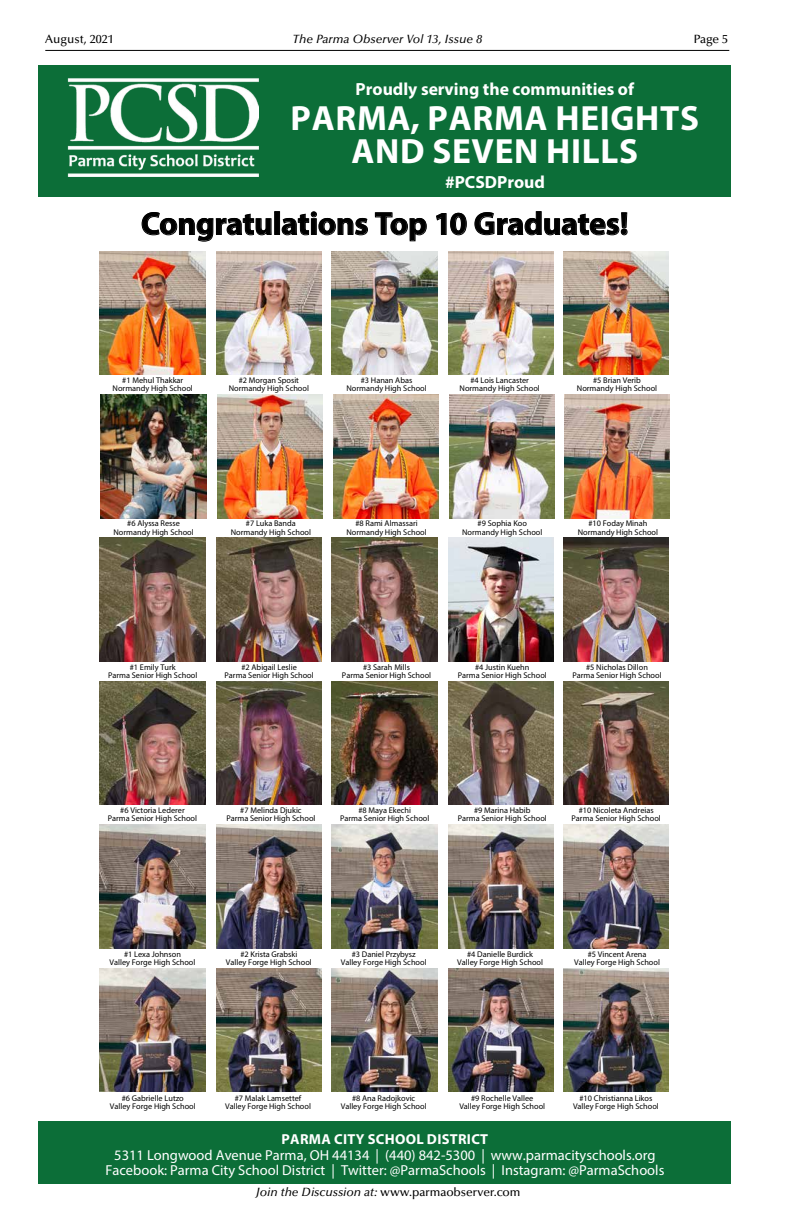
<style>
.page{position:relative;width:792px;height:1224px;background:#fff}
.page>*{position:absolute;margin:0;border:0;box-sizing:border-box;transform-origin:0 0}
.t1{font:700 35.2px/33.1px "Myriad Pro";letter-spacing:.02em;color:#fff;text-align:center}
.t2{font:700 32.1px "Myriad Hebrew";letter-spacing:-.01em;color:#000}
.t3{font:700 17.6px "Myriad Pro";color:#fff}
.t4{font:14.5px/15.5px "Myriad Pro";color:#fff;text-align:center}
.t5{font:700 14.5px "Myriad Pro";letter-spacing:.02em;color:#fff}
.t6{font:500 12px "Optima";letter-spacing:-.005em;color:#000}
.t7{font:italic 500 12px "Optima";color:#000}
.t8{font:8.3px/8.3px "Myriad Pro";color:#000;text-align:center}
.s1{font-style:italic}
</style>
<div class="page">
<hr style="left:45px;top:50px;width:684px;height:1px;background:#000">
<div style="left:38px;top:65px;width:693px;height:132px;background:#0c6e38"></div>
<div style="left:38px;top:1122px;width:693px;height:62px;background:#0c6e38"></div>
<img style="left:67px;top:78px;width:192px;height:98px">
<svg style="left:142px;top:212px;width:130px;height:30px"></svg>
<div style="left:274px;top:211px;width:6px;height:24px;border:1px solid #000"></div>
<svg style="left:282px;top:211px;width:86px;height:24px"></svg>
<svg style="left:375px;top:212px;width:52px;height:29px"></svg>
<svg style="left:436px;top:213px;width:31px;height:22px"></svg>
<svg style="left:474px;top:211px;width:154px;height:24px"></svg>
<img style="left:100px;top:251px;width:105px;height:124px">
<img style="left:216px;top:251px;width:106px;height:124px">
<img style="left:332px;top:251px;width:105px;height:124px">
<img style="left:448px;top:251px;width:106px;height:124px">
<img style="left:563px;top:251px;width:106px;height:124px">
<img style="left:101px;top:394px;width:105px;height:124px">
<img style="left:217px;top:394px;width:106px;height:124px">
<img style="left:333px;top:394px;width:105px;height:124px">
<img style="left:449px;top:394px;width:106px;height:124px">
<img style="left:564px;top:394px;width:106px;height:124px">
<img style="left:100px;top:538px;width:105px;height:123px">
<img style="left:216px;top:538px;width:106px;height:123px">
<img style="left:332px;top:538px;width:105px;height:123px">
<img style="left:449px;top:538px;width:105px;height:123px">
<img style="left:563px;top:538px;width:106px;height:123px">
<img style="left:100px;top:681px;width:105px;height:124px">
<img style="left:216px;top:681px;width:106px;height:124px">
<img style="left:332px;top:681px;width:105px;height:124px">
<img style="left:448px;top:681px;width:106px;height:124px">
<img style="left:563px;top:681px;width:106px;height:124px">
<img style="left:100px;top:825px;width:105px;height:123px">
<img style="left:216px;top:825px;width:106px;height:123px">
<img style="left:332px;top:825px;width:105px;height:123px">
<img style="left:448px;top:825px;width:106px;height:123px">
<img style="left:563px;top:825px;width:106px;height:123px">
<img style="left:100px;top:968px;width:105px;height:124px">
<img style="left:216px;top:968px;width:106px;height:124px">
<img style="left:332px;top:968px;width:105px;height:124px">
<img style="left:448px;top:968px;width:106px;height:124px">
<img style="left:563px;top:968px;width:106px;height:124px">
<h3 class="t6" style="left:45px;top:32px;width:70px">August, 2021</h3>
<h3 class="t7" style="left:292px;top:32px;width:191px">The Parma Observer Vol 13, Issue 8</h3>
<h3 class="t6" style="left:694px;top:32px;width:36px">Page 5</h3>
<h3 class="t3" style="left:356px;top:77px;width:280px">Proudly serving the communities of</h3>
<h1 class="t1" style="left:291px;top:101px;width:410px">PARMA, PARMA HEIGHTS<br>AND SEVEN HILLS</h1>
<h3 class="t3" style="left:445px;top:170px;width:101px">#PCSDProud</h3>
<h2 class="t2" style="left:141px;top:206px;width:489px">Congratulations Top 10 Graduates!</h2>
<p class="t8" style="left:113px;top:376px;width:82px">#1 Mehul Thakkar<br>Normandy High School</p>
<p class="t8" style="left:229px;top:376px;width:82px">#2 Morgan Sposit<br>Normandy High School</p>
<p class="t8" style="left:346px;top:376px;width:82px">#3 Hanan Abas<br>Normandy High School</p>
<p class="t8" style="left:460px;top:376px;width:82px">#4 Lois Lancaster<br>Normandy High School</p>
<p class="t8" style="left:577px;top:376px;width:82px">#5 Brian Verib<br>Normandy High School</p>
<p class="t8" style="left:114px;top:519px;width:82px">#6 Alyssa Resse<br>Normandy High School</p>
<p class="t8" style="left:231px;top:519px;width:82px">#7 Luka Banda<br>Normandy High School</p>
<p class="t8" style="left:346px;top:519px;width:82px">#8 Rami Almassari<br>Normandy High School</p>
<p class="t8" style="left:462px;top:519px;width:82px">#9 Sophia Koo<br>Normandy High School</p>
<p class="t8" style="left:578px;top:519px;width:82px">#10 Foday Minah<br>Normandy High School</p>
<p class="t8" style="left:108px;top:663px;width:91px">#1 Emily Turk<br>Parma Senior High School</p>
<p class="t8" style="left:225px;top:663px;width:91px">#2 Abigail Leslie<br>Parma Senior High School</p>
<p class="t8" style="left:342px;top:663px;width:91px">#3 Sarah Mills<br>Parma Senior High School</p>
<p class="t8" style="left:458px;top:663px;width:91px">#4 Justin Kuehn<br>Parma Senior High School</p>
<p class="t8" style="left:572px;top:663px;width:91px">#5 Nicholas Dillon<br>Parma Senior High School</p>
<p class="t8" style="left:108px;top:806px;width:91px">#6 Victoria Lederer<br>Parma Senior High School</p>
<p class="t8" style="left:226px;top:806px;width:91px">#7 Melinda Djukic<br>Parma Senior High School</p>
<p class="t8" style="left:340px;top:806px;width:91px">#8 Maya Ekechi<br>Parma Senior High School</p>
<p class="t8" style="left:458px;top:806px;width:91px">#9 Marina Habib<br>Parma Senior High School</p>
<p class="t8" style="left:572px;top:806px;width:91px">#10 Nicoleta Andreias<br>Parma Senior High School</p>
<p class="t8" style="left:110px;top:949px;width:87px">#1 Lexa Johnson<br>Valley Forge High School</p>
<p class="t8" style="left:226px;top:949px;width:87px">#2 Krista Grabski<br>Valley Forge High School</p>
<p class="t8" style="left:341px;top:949px;width:87px">#3 Daniel Przybysz<br>Valley Forge High School</p>
<p class="t8" style="left:457px;top:949px;width:87px">#4 Danielle Burdick<br>Valley Forge High School</p>
<p class="t8" style="left:574px;top:949px;width:87px">#5 Vincent Arena<br>Valley Forge High School</p>
<p class="t8" style="left:110px;top:1094px;width:87px">#6 Gabrielle Lutzo<br>Valley Forge High School</p>
<p class="t8" style="left:225px;top:1094px;width:87px">#7 Malak Lamsettef<br>Valley Forge High School</p>
<p class="t8" style="left:341px;top:1094px;width:87px">#8 Ana Radojkovic<br>Valley Forge High School</p>
<p class="t8" style="left:459px;top:1094px;width:87px">#9 Rochelle Vallee<br>Valley Forge High School</p>
<p class="t8" style="left:573px;top:1094px;width:87px">#10 Christianna Likos<br>Valley Forge High School</p>
<h3 class="t5" style="left:282px;top:1130px;width:208px">PARMA CITY SCHOOL DISTRICT</h3>
<h3 class="t4" style="left:105px;top:1147px;width:560px">5311 Longwood Avenue Parma, OH 44134 | (440) 842-5300 | www.parmacityschools.org<br>Facebook: Parma City School District | Twitter: @ParmaSchools | Instagram: @ParmaSchools</h3>
<h3 class="t6" style="left:256px;top:1186px;width:266px"><span class="s1">Join the Discussion at:</span> www.parmaobserver.com</h3>
</div>
